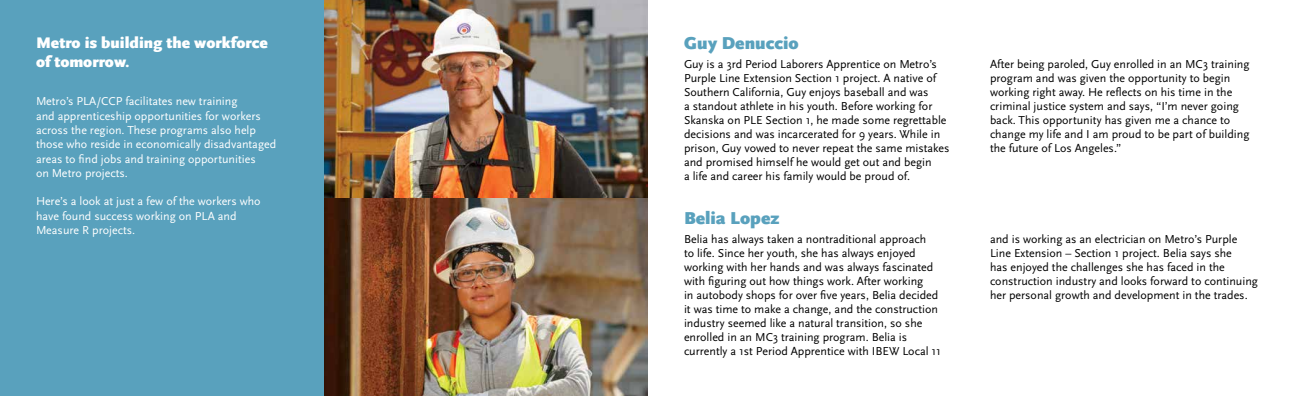
<style>
.page{position:relative;width:1296px;height:396px;background:#fff}
.page>*{position:absolute;margin:0;border:0;box-sizing:border-box;transform-origin:0 0}
.t1{font:900 18px "Scala Sans Pro";color:#59a1bd}
.t2{font:900 16px/19.2px "Scala Sans Pro";color:#fff}
.t3{font:12px/14px "Scala Sans Pro";color:#000}
.t4{font:12px/14.4px "Scala Sans Pro";color:#fff}
</style>
<div class="page">
<div style="left:0;top:0;width:324px;height:396px;background:#59a1bd"></div>
<img style="left:324px;top:0;width:324px;height:396px">
<h2 class="t2" style="left:36px;top:33px;width:233px">Metro is building the workforce of tomorrow.</h2>
<h1 class="t1" style="left:684px;top:33px;width:116px">Guy Denuccio</h1>
<p class="t3" style="left:684px;top:57px;width:267px">Guy is a 3rd Period Laborers Apprentice on Metro’s Purple Line Extension Section 1 project. A native of Southern California, Guy enjoys baseball and was<br>a standout athlete in his youth. Before working for Skanska on PLE Section 1, he made some regrettable decisions and was incarcerated for 9 years. While in prison, Guy vowed to never repeat the same mistakes and promised himself he would get out and begin<br>a life and career his family would be proud of.</p>
<h1 class="t1" style="left:684px;top:208px;width:97px">Belia Lopez</h1>
<p class="t3" style="left:684px;top:232px;width:258px">Belia has always taken a nontraditional approach<br>to life. Since her youth, she has always enjoyed working with her hands and was always fascinated with figuring out how things work. After working<br>in autobody shops for over five years, Belia decided it was time to make a change, and the construction industry seemed like a natural transition, so she enrolled in an MC3 training program. Belia is currently a 1st Period Apprentice with IBEW Local 11</p>
<p class="t4" style="left:36px;top:94px;width:242px">Metro’s PLA/CCP facilitates new training<br>and apprenticeship opportunities for workers across the region. These programs also help those who reside in economically disadvantaged areas to find jobs and training opportunities<br>on Metro projects.</p>
<p class="t4" style="left:36px;top:194px;width:226px">Here’s a look at just a few of the workers who have found success working on PLA and<br>Measure R projects.</p>
<p class="t3" style="left:990px;top:57px;width:261px">After being paroled, Guy enrolled in an MC3 training program and was given the opportunity to begin working right away. He reflects on his time in the criminal justice system and says, “I’m never going back. This opportunity has given me a chance to change my life and I am proud to be part of building the future of Los Angeles.”</p>
<p class="t3" style="left:990px;top:232px;width:269px">and is working as an electrician on Metro’s Purple Line Extension – Section 1 project. Belia says she<br>has enjoyed the challenges she has faced in the construction industry and looks forward to continuing her personal growth and development in the trades.</p>
</div>
